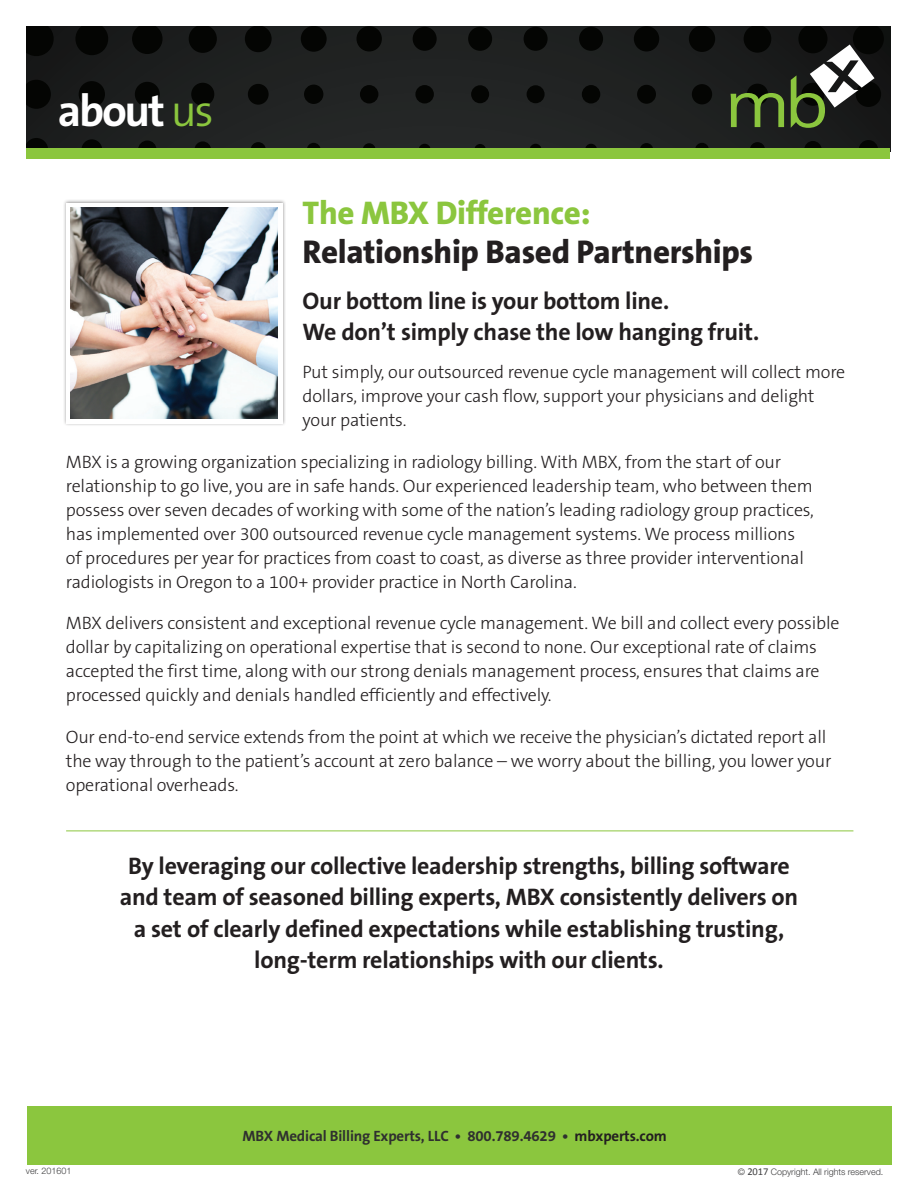
<style>
.page{position:relative;width:918px;height:1188px;background:#fff}
.page>*{position:absolute;margin:0;border:0;box-sizing:border-box;transform-origin:0 0}
.t1{font:700 45px "The Sans B7";letter-spacing:-.05em;color:#fff}
.t2{font:800 33px/39px "The Sans B8";letter-spacing:-.01em;color:#231f20}
.t3{font:700 24px/31.5px "The Sans B7";letter-spacing:-.01em;color:#231f20;text-align:center}
.t4{font:300 18px/24px "The Sans B3";letter-spacing:-.01em;color:#231f20}
.t5{font:700 15px "The Sans B7";letter-spacing:-.01em;color:#2f302f}
.t6{font:300 9px "Helvetica Neue";letter-spacing:-.005em;color:#3e3e3f}
.s1{font-family:"The Sans B4";font-weight:300;color:#8bc63e}
.s2{color:#8bc63e}
.s3{color:#231f20}
.s4{font-family:"Calibri";font-weight:400;font-size:10.5px}
</style>
<div class="page">
<div style="left:26px;top:27px;width:864px;height:124px;background:#202221"></div>
<svg style="left:26px;top:138px;width:22px;height:10px"></svg>
<svg style="left:26px;top:80px;width:25px;height:29px"></svg>
<svg style="left:26px;top:27px;width:28px;height:29px"></svg>
<svg style="left:81px;top:139px;width:21px;height:9px"></svg>
<div style="left:79px;top:81px;width:26px;height:26px;background:#040503;border-radius:50%"></div>
<svg style="left:75px;top:27px;width:33px;height:28px"></svg>
<svg style="left:138px;top:141px;width:18px;height:7px"></svg>
<div style="left:135px;top:82px;width:25px;height:25px;background:#040503;border-radius:50%"></div>
<svg style="left:132px;top:27px;width:31px;height:27px"></svg>
<svg style="left:195px;top:141px;width:16px;height:7px"></svg>
<div style="left:191px;top:83px;width:23px;height:23px;background:#040503;border-radius:50%"></div>
<svg style="left:189px;top:27px;width:28px;height:26px"></svg>
<svg style="left:251px;top:142px;width:15px;height:6px"></svg>
<div style="left:248px;top:84px;width:21px;height:21px;background:#040503;border-radius:50%"></div>
<svg style="left:245px;top:27px;width:27px;height:25px"></svg>
<svg style="left:307px;top:143px;width:13px;height:5px"></svg>
<div style="left:304px;top:85px;width:19px;height:19px;background:#040503;border-radius:50%"></div>
<div style="left:301px;top:27px;width:26px;height:25px;background:#040503;border-radius:50%"></div>
<svg style="left:363px;top:143px;width:12px;height:5px"></svg>
<div style="left:360px;top:85px;width:18px;height:18px;background:#040503;border-radius:50%"></div>
<div style="left:357px;top:27px;width:25px;height:24px;background:#040503;border-radius:50%"></div>
<svg style="left:419px;top:144px;width:11px;height:4px"></svg>
<div style="left:415px;top:85px;width:19px;height:18px;background:#040503;border-radius:50%"></div>
<div style="left:413px;top:27px;width:24px;height:24px;background:#040503;border-radius:50%"></div>
<svg style="left:475px;top:144px;width:10px;height:4px"></svg>
<div style="left:471px;top:85px;width:18px;height:18px;background:#040503;border-radius:50%"></div>
<div style="left:468px;top:27px;width:24px;height:24px;background:#040503;border-radius:50%"></div>
<svg style="left:530px;top:144px;width:11px;height:4px"></svg>
<div style="left:527px;top:85px;width:18px;height:18px;background:#040503;border-radius:50%"></div>
<div style="left:524px;top:27px;width:24px;height:24px;background:#040503;border-radius:50%"></div>
<svg style="left:586px;top:144px;width:11px;height:4px"></svg>
<div style="left:582px;top:85px;width:18px;height:18px;background:#040503;border-radius:50%"></div>
<div style="left:579px;top:27px;width:24px;height:24px;background:#040503;border-radius:50%"></div>
<svg style="left:640px;top:143px;width:13px;height:5px"></svg>
<div style="left:637px;top:85px;width:19px;height:19px;background:#040503;border-radius:50%"></div>
<div style="left:634px;top:27px;width:25px;height:24px;background:#040503;border-radius:50%"></div>
<svg style="left:695px;top:143px;width:14px;height:5px"></svg>
<div style="left:692px;top:84px;width:20px;height:20px;background:#040503;border-radius:50%"></div>
<svg style="left:689px;top:27px;width:26px;height:25px"></svg>
<svg style="left:750px;top:142px;width:15px;height:6px"></svg>
<div style="left:747px;top:84px;width:21px;height:21px;background:#040503;border-radius:50%"></div>
<svg style="left:744px;top:27px;width:27px;height:26px"></svg>
<svg style="left:804px;top:141px;width:18px;height:7px"></svg>
<svg style="left:859px;top:140px;width:19px;height:8px"></svg>
<div style="left:26px;top:148px;width:864px;height:11px;background:#8bc63e"></div>
<div style="left:27px;top:1106px;width:865px;height:58px;background:#8bc63e"></div>
<svg style="left:731px;top:93px;width:53px;height:34px"></svg>
<svg style="left:791px;top:27px;width:93px;height:101px"></svg>
<div style="left:63px;top:199px;width:223px;height:228px;background:#231f20;opacity:.45"></div>
<div style="left:66px;top:203px;width:216px;height:220px;background:#fff"></div>
<img style="left:71px;top:208px;width:207px;height:211px">
<hr style="left:66px;top:831px;width:787px;height:1px;background:#8bc63e">
<p class="t1" style="left:58px;top:87px;width:158px">about <span class="s1">us</span></p>
<p class="t2" style="left:303px;top:194px;width:452px"><span class="s2">The MBX Difference:<br></span>Relationship Based Partnerships</p>
<p class="t3" style="left:303px;top:286px;width:368px">Our bottom line is your bottom line.</p>
<p class="t3" style="left:303px;top:317px;width:458px">We don’t simply chase the low hanging fruit.</p>
<p class="t4" style="left:303px;top:360px;width:544px">Put simply, our outsourced revenue cycle management will collect more dollars, improve your cash flow, support your physicians and delight your patients.</p>
<p class="t4" style="left:66px;top:450px;width:749px">MBX is a growing organization specializing in radiology billing. With MBX, from the start of our relationship to go live, you are in safe hands. Our experienced leadership team, who between them possess over seven decades of working with some of the nation’s leading radiology group practices, has implemented over 300 outsourced revenue cycle management systems. We process millions of procedures per year for practices from coast to coast, as diverse as three provider interventional radiologists in Oregon to a 100+ provider practice in North Carolina.</p>
<p class="t4" style="left:66px;top:612px;width:775px">MBX delivers consistent and exceptional revenue cycle management. We bill and collect every possible dollar by capitalizing on operational expertise that is second to none. Our exceptional rate of claims accepted the first time, along with our strong denials management process, ensures that claims are processed quickly and denials handled efficiently and effectively.</p>
<p class="t4" style="left:66px;top:726px;width:767px">Our end-to-end service extends from the point at which we receive the physician’s dictated report all the way through to the patient’s account at zero balance – we worry about the billing, you lower your operational overheads.</p>
<p class="t3" style="left:120px;top:851px;width:680px">By leveraging our collective leadership strengths, billing software and team of seasoned billing experts, MBX consistently delivers on a set of clearly defined expectations while establishing trusting, long-term relationships with our clients.</p>
<p class="t5" style="left:242px;top:1128px;width:426px">MBX Medical Billing Experts, LLC • 800.789.4629 • <span class="s3">mbxperts.com</span></p>
<p class="t6" style="left:26px;top:1165px;width:47px">ver. 201601</p>
<p class="t6" style="left:738px;top:1166px;width:147px">© <span class="s4">2017</span> Copyright. All rights reserved.</p>
</div>
